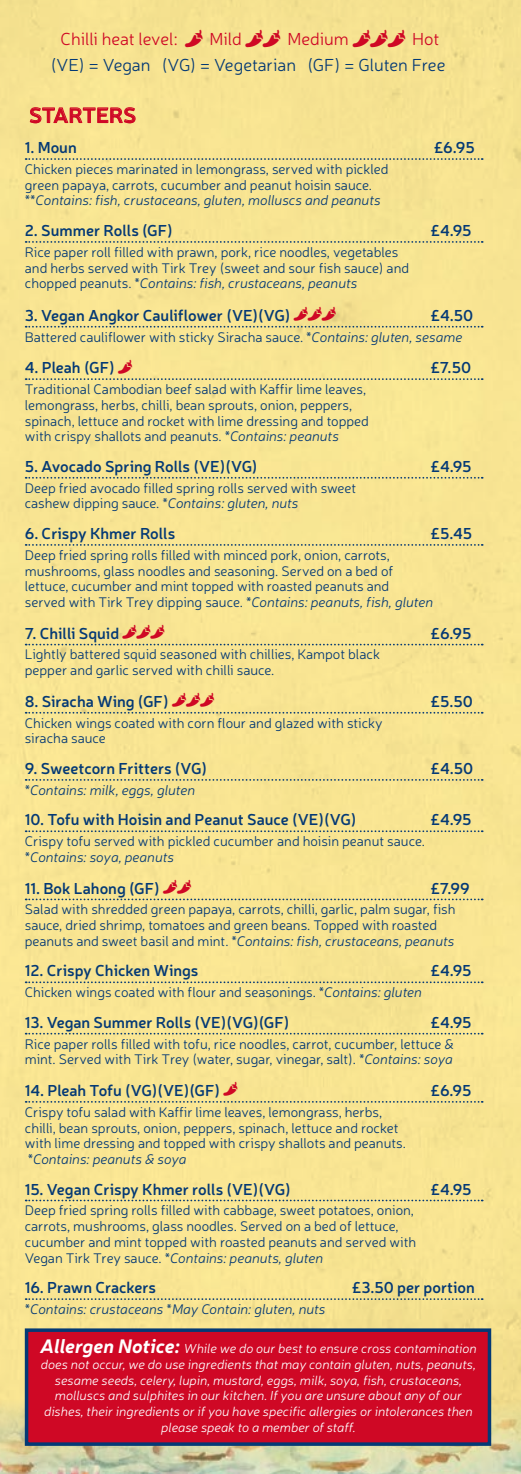
<style>
.page{position:relative;width:521px;height:1474px;background:#fff}
.page>*{position:absolute;margin:0;border:0;box-sizing:border-box;transform-origin:0 0}
.t1{font:600 21px "Neris";letter-spacing:.01em;color:#cf0825}
.t2{font:300 17.5px/25.9px "Neris";color:#043975;text-align:center}
.t3{font:600 15.75px "Neris";color:#043975}
.t4{font:300 14px/15.8px "Neris";color:#043975}
.t5{font:italic 300 14px "Neris";color:#043975}
.t6{font:italic 300 13.12px/15.8px "Neris";color:#fff;text-align:center}
.s1{color:#cf0825}
.s2{font-style:italic}
.s3{font-weight:700;font-size:19.25px}
</style>
<div class="page">
<div style="left:0;top:0;width:521px;height:1393px;background:#f8e592"></div>
<img style="left:0;top:1393px;width:521px;height:80px">
<svg style="left:26px;top:158px;width:457px;height:2px"></svg>
<svg style="left:26px;top:241px;width:457px;height:2px"></svg>
<svg style="left:26px;top:477px;width:457px;height:1px"></svg>
<svg style="left:26px;top:544px;width:457px;height:2px"></svg>
<svg style="left:26px;top:779px;width:457px;height:1px"></svg>
<svg style="left:26px;top:830px;width:457px;height:2px"></svg>
<svg style="left:26px;top:981px;width:457px;height:2px"></svg>
<svg style="left:26px;top:1032px;width:457px;height:2px"></svg>
<svg style="left:26px;top:1199px;width:457px;height:2px"></svg>
<svg style="left:26px;top:1298px;width:457px;height:1px"></svg>
<svg style="left:29px;top:101px;width:107px;height:26px;background:#efb87c"></svg>
<div style="left:25px;top:1328px;width:466px;height:117px;background:#cf0825;border:4px solid #043975"></div>
<svg style="left:26px;top:307px;width:457px;height:20px;background:#f2df91"></svg>
<div style="left:26px;top:359px;width:457px;height:21px;background:#f9e693"></div>
<div style="left:26px;top:624px;width:457px;height:21px;background:#f8e492"></div>
<div style="left:26px;top:693px;width:457px;height:20px;background:#f8e592"></div>
<div style="left:26px;top:879px;width:457px;height:21px;background:#f9e592"></div>
<div style="left:26px;top:1082px;width:457px;height:20px;background:#f8e492"></div>
<svg style="left:185px;top:30px;width:17px;height:17px"></svg>
<svg style="left:245px;top:30px;width:35px;height:17px"></svg>
<svg style="left:353px;top:30px;width:52px;height:17px"></svg>
<p class="t2" style="left:51px;top:25px;width:396px"><span class="s1">Chilli heat level:</span> <span class="s1">□▼ Mild</span> <span class="s1">□▼□▼ Medium</span> <span class="s1">□▼□▼□▼ Hot </span>(VE) = Vegan (VG) = Vegetarian (GF) = Gluten Free</p>
<h1 class="t1" style="left:29px;top:101px;width:108px">STARTERS</h1>
<p class="t3" style="left:25px;top:137px;width:53px">1. Moun</p>
<p class="t3" style="left:434px;top:137px;width:42px">£6.95</p>
<p class="t4" style="left:25px;top:161px;width:365px">Chicken pieces marinated in lemongrass, served with pickled green papaya, carrots, cucumber and peanut hoisin sauce.</p>
<p class="t5" style="left:25px;top:191px;width:357px">**Contains: fish, crustaceans, gluten, molluscs and peanuts</p>
<p class="t3" style="left:25px;top:220px;width:150px">2. Summer Rolls (GF)</p>
<p class="t3" style="left:431px;top:220px;width:42px">£4.95</p>
<p class="t4" style="left:25px;top:243px;width:386px">Rice paper roll filled with prawn, pork, rice noodles, vegetables and herbs served with Tirk Trey (sweet and sour fish sauce) and chopped peanuts. <span class="s2">*Contains: fish, crustaceans, peanuts</span></p>
<p class="t3" style="left:25px;top:304px;width:312px">3. Vegan Angkor Cauliflower (VE)(VG) <span class="s1">□▼□▼□▼</span></p>
<p class="t3" style="left:431px;top:304px;width:44px">£4.50</p>
<p class="t4" style="left:25px;top:328px;width:439px">Battered cauliflower with sticky Siracha sauce. <span class="s2">*Contains: gluten, sesame</span></p>
<p class="t3" style="left:25px;top:357px;width:109px">4. Pleah (GF) <span class="s1">□▼</span></p>
<p class="t3" style="left:431px;top:357px;width:42px">£7.50</p>
<p class="t4" style="left:25px;top:381px;width:346px">Traditional Cambodian beef salad with Kaffir lime leaves, lemongrass, herbs, chilli, bean sprouts, onion, peppers, spinach, lettuce and rocket with lime dressing and topped with crispy shallots and peanuts. <span class="s2">*Contains: peanuts</span></p>
<p class="t3" style="left:25px;top:455px;width:234px">5. Avocado Spring Rolls (VE)(VG)</p>
<p class="t3" style="left:431px;top:455px;width:42px">£4.95</p>
<p class="t4" style="left:25px;top:479px;width:333px">Deep fried avocado filled spring rolls served with sweet cashew dipping sauce. <span class="s2">*Contains: gluten, nuts</span></p>
<p class="t3" style="left:25px;top:522px;width:152px">6. Crispy Khmer Rolls</p>
<p class="t3" style="left:431px;top:522px;width:43px">£5.45</p>
<p class="t4" style="left:25px;top:546px;width:410px">Deep fried spring rolls filled with minced pork, onion, carrots, mushrooms, glass noodles and seasoning. Served on a bed of lettuce, cucumber and mint topped with roasted peanuts and served with Tirk Trey dipping sauce. <span class="s2">*Contains: peanuts, fish, gluten</span></p>
<p class="t3" style="left:25px;top:622px;width:141px">7. Chilli Squid <span class="s1">□▼□▼□▼</span></p>
<p class="t3" style="left:431px;top:622px;width:42px">£6.95</p>
<p class="t4" style="left:25px;top:646px;width:357px">Lightly battered squid seasoned with chillies, Kampot black pepper and garlic served with chilli sauce.</p>
<p class="t3" style="left:25px;top:690px;width:191px">8. Siracha Wing (GF) <span class="s1">□▼□▼□▼</span></p>
<p class="t3" style="left:431px;top:690px;width:43px">£5.50</p>
<p class="t4" style="left:25px;top:714px;width:359px">Chicken wings coated with corn flour and glazed with sticky siracha sauce</p>
<p class="t3" style="left:25px;top:757px;width:184px">9. Sweetcorn Fritters (VG)</p>
<p class="t3" style="left:431px;top:757px;width:44px">£4.50</p>
<p class="t5" style="left:25px;top:781px;width:172px">*Contains: milk, eggs, gluten</p>
<p class="t3" style="left:25px;top:809px;width:333px">10. Tofu with Hoisin and Peanut Sauce (VE)(VG)</p>
<p class="t3" style="left:431px;top:809px;width:42px">£4.95</p>
<p class="t4" style="left:25px;top:833px;width:402px">Crispy tofu served with pickled cucumber and hoisin peanut sauce.</p>
<p class="t5" style="left:25px;top:848px;width:151px">*Contains: soya, peanuts</p>
<p class="t3" style="left:25px;top:877px;width:168px">11. Bok Lahong (GF) <span class="s1">□▼□▼</span></p>
<p class="t3" style="left:431px;top:877px;width:41px">£7.99</p>
<p class="t4" style="left:25px;top:901px;width:432px">Salad with shredded green papaya, carrots, chilli, garlic, palm sugar, fish sauce, dried shrimp, tomatoes and green beans. Topped with roasted peanuts and sweet basil and mint. <span class="s2">*Contains: fish, crustaceans, peanuts</span></p>
<p class="t3" style="left:25px;top:960px;width:175px">12. Crispy Chicken Wings</p>
<p class="t3" style="left:431px;top:960px;width:42px">£4.95</p>
<p class="t4" style="left:25px;top:984px;width:399px">Chicken wings coated with flour and seasonings. <span class="s2">*Contains: gluten</span></p>
<p class="t3" style="left:25px;top:1011px;width:266px">13. Vegan Summer Rolls (VE)(VG)(GF)</p>
<p class="t3" style="left:431px;top:1011px;width:42px">£4.95</p>
<p class="t4" style="left:25px;top:1035px;width:431px">Rice paper rolls filled with tofu, rice noodles, carrot, cucumber, lettuce &amp; mint. Served with Tirk Trey (water, sugar, vinegar, salt). <span class="s2">*Contains: soya</span></p>
<p class="t3" style="left:25px;top:1079px;width:214px">14. Pleah Tofu (VG)(VE)(GF) <span class="s1">□▼</span></p>
<p class="t3" style="left:431px;top:1079px;width:42px">£6.95</p>
<p class="t4" style="left:25px;top:1103px;width:383px">Crispy tofu salad with Kaffir lime leaves, lemongrass, herbs, chilli, bean sprouts, onion, peppers, spinach, lettuce and rocket with lime dressing and topped with crispy shallots and peanuts.</p>
<p class="t5" style="left:28px;top:1150px;width:160px">*Contains: peanuts &amp; soya</p>
<p class="t3" style="left:25px;top:1178px;width:267px">15. Vegan Crispy Khmer rolls (VE)(VG)</p>
<p class="t3" style="left:431px;top:1178px;width:42px">£4.95</p>
<p class="t4" style="left:25px;top:1202px;width:393px">Deep fried spring rolls filled with cabbage, sweet potatoes, onion, carrots, mushrooms, glass noodles. Served on a bed of lettuce, cucumber and mint topped with roasted peanuts and served with Vegan Tirk Trey sauce. <span class="s2">*Contains: peanuts, gluten</span></p>
<p class="t3" style="left:25px;top:1276px;width:133px">16. Prawn Crackers</p>
<p class="t3" style="left:352px;top:1276px;width:124px">£3.50 per portion</p>
<p class="t5" style="left:25px;top:1300px;width:302px">*Contains: crustaceans *May Contain: gluten, nuts</p>
<p class="t6" style="left:40px;top:1339px;width:438px"><span class="s3">Allergen Notice:</span> While we do our best to ensure cross contamination does not occur, we do use ingredients that may contain gluten, nuts, peanuts, sesame seeds, celery, lupin, mustard, eggs, milk, soya, fish, crustaceans, molluscs and sulphites in our kitchen. If you are unsure about any of our dishes, their ingredients or if you have specific allergies or intolerances then please speak to a member of staff.</p>
</div>
